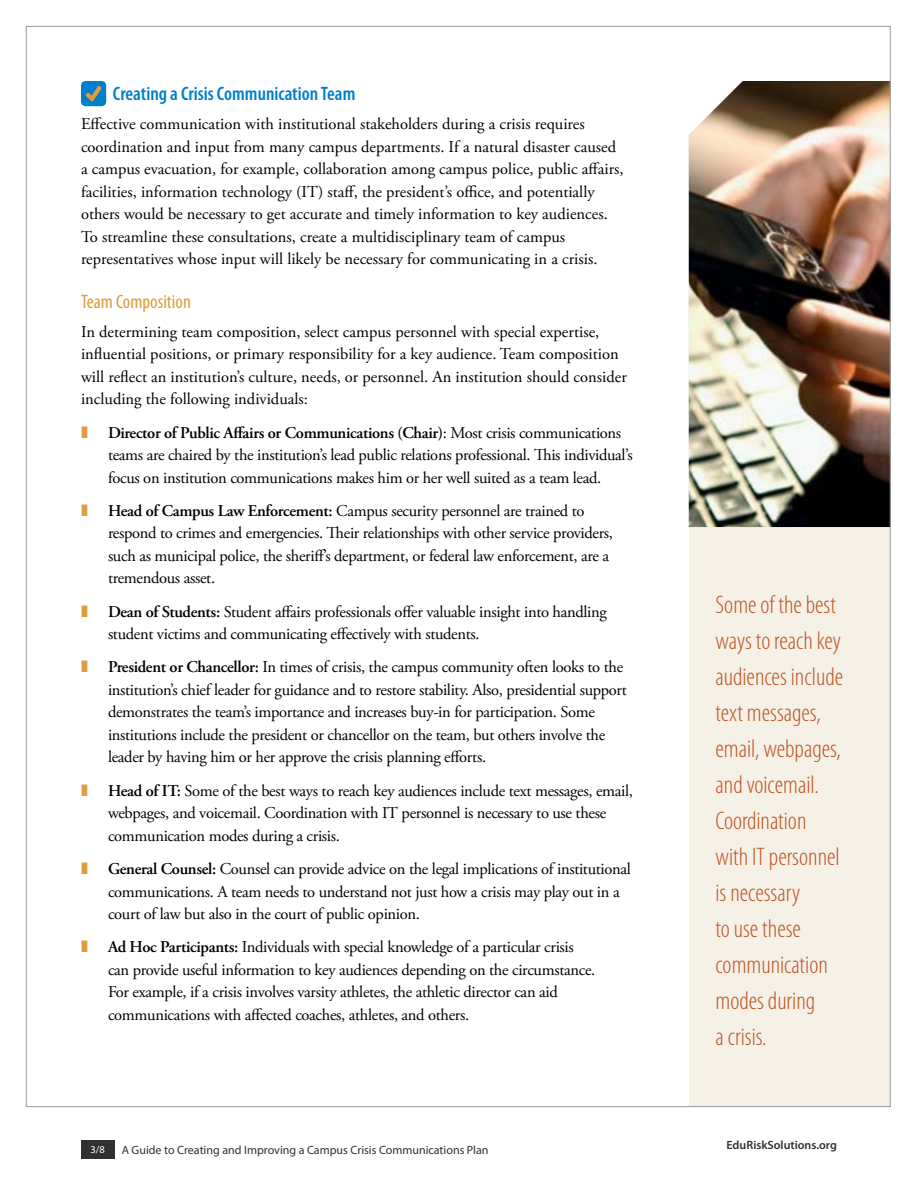
<style>
.page{position:relative;width:918px;height:1188px;background:#fff}
.page>*{position:absolute;margin:0;border:0;box-sizing:border-box;transform-origin:0 0}
.EduRisk_Side_Bar_Hea{font:300 condensed 25.5px/36px "Myriad Pro";color:#bb5427}
.t1{font:600 condensed 19.5px "Myriad Pro";color:#007fca}
.orange_subhead{font:condensed 19.5px "Myriad Pro";color:#de9d3e}
.EduRisk_Text{font:16.5px/22.5px "Adobe Garamond Pro";letter-spacing:-.02em;color:#000}
.EduRisk_Text-2{font:16.5px/22.5px "Adobe Garamond Pro";color:#000}
.t2{font:12px "Myriad Pro";color:#30302f}
.t3{font:600 12px "Myriad Pro";color:#30302f}
.t4{font:10.5px "Myriad Pro";color:#fff}
.s1{color:#de9d3e}
.s2{font-weight:600}
</style>
<div class="page">
<svg style="left:81px;top:81px;width:25px;height:25px"></svg>
<div style="left:689px;top:527px;width:202px;height:580px;background:#f6f1e6"></div>
<img style="left:689px;top:81px;width:200px;height:446px">
<div style="left:81px;top:1140px;width:33px;height:19px;background:#30302f"></div>
<h4 class="t1" style="left:113px;top:83px;width:244px">Creating a Crisis Communication Team</h4>
<p class="EduRisk_Text-2" style="left:81px;top:114px;width:544px">Effective communication with institutional stakeholders during a crisis requires coordination and input from many campus departments. If a natural disaster caused a campus evacuation, for example, collaboration among campus police, public affairs, facilities, information technology (IT) staff, the president’s office, and potentially others would be necessary to get accurate and timely information to key audiences.<br>To streamline these consultations, create a multidisciplinary team of campus representatives whose input will likely be necessary for communicating in a crisis.</p>
<h5 class="orange_subhead" style="left:81px;top:291px;width:111px">Team Composition</h5>
<p class="EduRisk_Text-2" style="left:81px;top:321px;width:547px">In determining team composition, select campus personnel with special expertise, influential positions, or primary responsibility for a key audience. Team composition will reflect an institution’s culture, needs, or personnel. An institution should consider including the following individuals:</p>
<p class="EduRisk_Text" style="left:108px;top:422px;width:526px;text-indent:-27px"><span class="s1">❚</span> <span class="s2">Director of Public Affairs or Communications (Chair)</span>: Most crisis communications teams are chaired by the institution’s lead public relations professional. This individual’s focus on institution communications makes him or her well suited as a team lead.</p>
<p class="EduRisk_Text" style="left:108px;top:500px;width:507px;text-indent:-27px"><span class="s1">❚</span> <span class="s2">Head of Campus Law Enforcement:</span> Campus security personnel are trained to respond to crimes and emergencies. Their relationships with other service providers, such as municipal police, the sheriff’s department, or federal law enforcement, are a tremendous asset.</p>
<p class="EduRisk_Text" style="left:108px;top:601px;width:500px;text-indent:-27px"><span class="s1">❚</span> <span class="s2">Dean of Students:</span> Student affairs professionals offer valuable insight into handling student victims and communicating effectively with students.</p>
<p class="EduRisk_Text" style="left:108px;top:657px;width:520px;text-indent:-27px"><span class="s1">❚</span> <span class="s2">President or Chancellor:</span> In times of crisis, the campus community often looks to the institution’s chief leader for guidance and to restore stability. Also, presidential support demonstrates the team’s importance and increases buy-in for participation. Some institutions include the president or chancellor on the team, but others involve the leader by having him or her approve the crisis planning efforts.</p>
<p class="EduRisk_Text" style="left:108px;top:780px;width:527px;text-indent:-27px"><span class="s1">❚</span> <span class="s2">Head of IT:</span> Some of the best ways to reach key audiences include text messages, email, webpages, and voicemail. Coordination with IT personnel is necessary to use these communication modes during a crisis.</p>
<p class="EduRisk_Text" style="left:108px;top:858px;width:524px;text-indent:-27px"><span class="s1">❚</span> <span class="s2">General Counsel:</span> Counsel can provide advice on the legal implications of institutional communications. A team needs to understand not just how a crisis may play out in a court of law but also in the court of public opinion.</p>
<p class="EduRisk_Text" style="left:108px;top:936px;width:489px;text-indent:-27px"><span class="s1">❚</span> <span class="s2">Ad Hoc Participants:</span> Individuals with special knowledge of a particular crisis can provide useful information to key audiences depending on the circumstance.<br>For example, if a crisis involves varsity athletes, the athletic director can aid communications with affected coaches, athletes, and others.</p>
<p class="EduRisk_Side_Bar_Hea" style="left:716px;top:587px;width:129px">Some of the best ways to reach key audiences include text messages, email, webpages, and voicemail.<br>Coordination with IT personnel is necessary<br>to use these communication modes during<br>a crisis.</p>
<p class="t4" style="left:90px;top:1143px;width:16px">3/8</p>
<p class="t2" style="left:122px;top:1143px;width:368px">A Guide to Creating and Improving a Campus Crisis Communications Plan</p>
<p class="t3" style="left:727px;top:1138px;width:112px">EduRiskSolutions.org</p>
</div>
